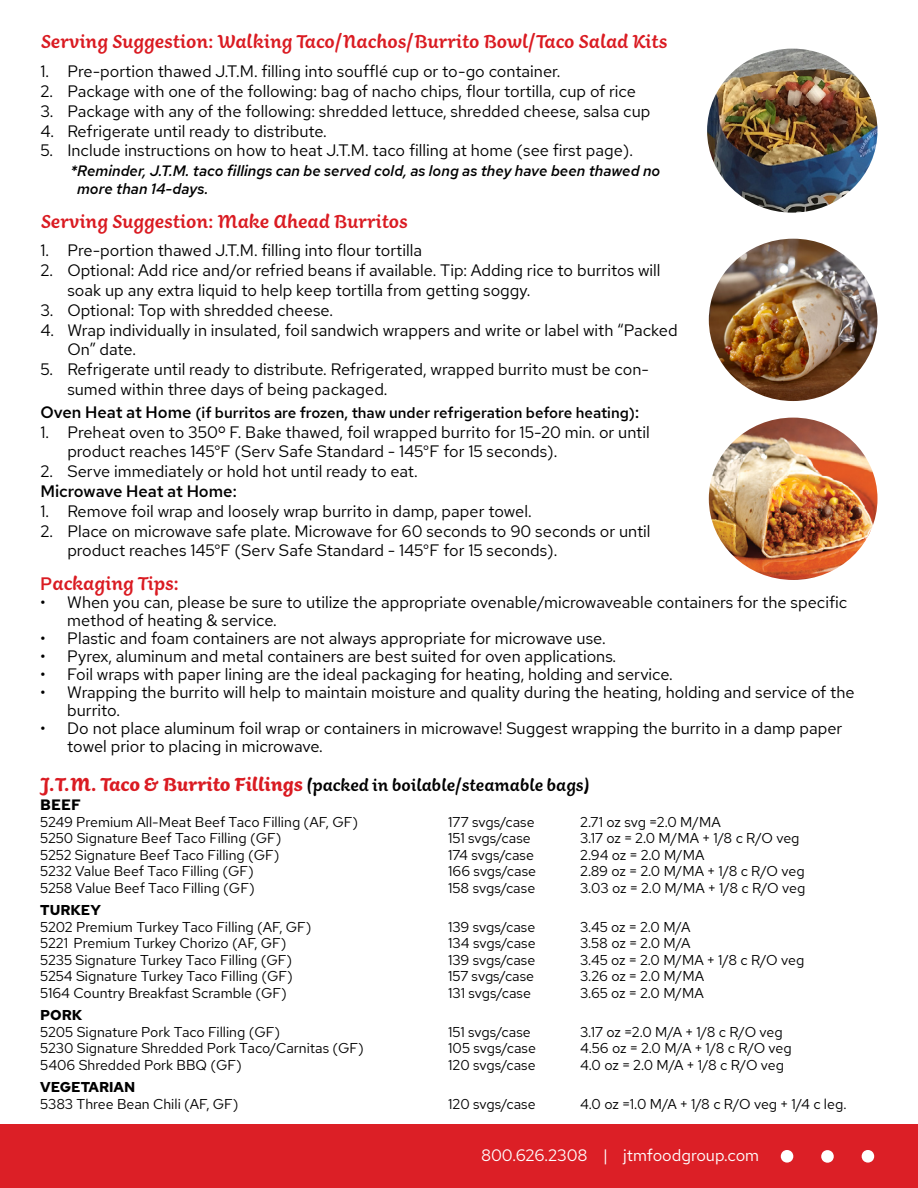
<style>
.page{position:relative;width:918px;height:1188px;background:#fff}
.page>*{position:absolute;margin:0;border:0;box-sizing:border-box;transform-origin:0 0}
.t1{font:600 30px "Aisha Latin";color:#da1b22}
.t2{font:600 27px "Aisha Latin";color:#000}
.t3{font:16.5px/19.8px "Red Hat Text";color:#000}
.t4{font:16.5px "Red Hat Text";color:#fff}
.t5{font:500 16.5px "Red Hat Text";letter-spacing:-.005em;color:#000}
.t6{font:italic 500 15px/18px "Red Hat Text";color:#000}
.t7{font:500 15px "Red Hat Text";color:#000}
.t8{font:700 15px "Red Hat Text";color:#000}
.t9{font:14.25px "Red Hat Text";color:#000}
.t10{font:700 14.25px "Red Hat Text";color:#000}
.s1{font-size:16.5px}
.s2{font-family:"Red Hat Text";font-weight:500;font-size:18px}
.s3{font-weight:700;font-size:30px;color:#da1b22}
</style>
<div class="page">
<div style="left:0;top:1125px;width:918px;height:63px;background:#dc1f26"></div>
<svg style="left:781px;top:1150px;width:12px;height:13px"></svg>
<svg style="left:821px;top:1150px;width:13px;height:13px"></svg>
<svg style="left:862px;top:1150px;width:12px;height:13px"></svg>
<img style="left:709px;top:239px;width:169px;height:162px">
<img style="left:709px;top:418px;width:169px;height:162px">
<img style="left:707px;top:49px;width:171px;height:164px">
<h1 class="t1" style="left:40px;top:20px;width:628px">Serving Suggestion: Walking Taco/Nachos/Burrito Bowl/Taco Salad Kits</h1>
<p class="t3" style="left:40px;top:61px;width:522px">1. Pre-portion thawed J.T.M. filling into soufflé cup or to-go container.</p>
<p class="t3" style="left:40px;top:81px;width:597px">2. Package with one of the following: bag of nacho chips, flour tortilla, cup of rice</p>
<p class="t3" style="left:40px;top:101px;width:612px">3. Package with any of the following: shredded lettuce, shredded cheese, salsa cup</p>
<p class="t3" style="left:40px;top:121px;width:288px">4. Refrigerate until ready to distribute.</p>
<p class="t3" style="left:40px;top:140px;width:594px">5. Include instructions on how to heat J.T.M. taco filling at home (see first page).</p>
<p class="t6" style="left:77px;top:162px;width:585px;text-indent:-7px">*Reminder, J.T.M. taco fillings can be served cold, as long as they have been thawed no more than 14-days.</p>
<h1 class="t1" style="left:40px;top:200px;width:369px">Serving Suggestion: Make Ahead Burritos</h1>
<p class="t3" style="left:40px;top:241px;width:383px">1. Pre-portion thawed J.T.M. filling into flour tortilla</p>
<p class="t3" style="left:67px;top:260px;width:595px;text-indent:-27px">2. Optional: Add rice and/or refried beans if available. Tip: Adding rice to burritos will soak up any extra liquid to help keep tortilla from getting soggy.</p>
<p class="t3" style="left:40px;top:300px;width:294px">3. Optional: Top with shredded cheese.</p>
<p class="t3" style="left:67px;top:320px;width:612px;text-indent:-27px">4. Wrap individually in insulated, foil sandwich wrappers and write or label with “Packed<br>On” date.</p>
<p class="t3" style="left:67px;top:359px;width:583px;text-indent:-27px">5. Refrigerate until ready to distribute. Refrigerated, wrapped burrito must be con&shy;sumed within three days of being packaged.</p>
<p class="t7" style="left:40px;top:403px;width:600px"><span class="s1">Oven Heat at Home</span> (if burritos are frozen, thaw under refrigeration before heating)<span class="s1">:</span></p>
<p class="t3" style="left:67px;top:422px;width:584px;text-indent:-27px">1. Preheat oven to 350º F. Bake thawed, foil wrapped burrito for 15-20 min. or until product reaches 145°F (Serv Safe Standard - 145°F for 15 seconds).</p>
<p class="t3" style="left:40px;top:461px;width:379px">2. Serve immediately or hold hot until ready to eat.</p>
<p class="t5" style="left:40px;top:480px;width:198px">Microwave Heat at Home:</p>
<p class="t3" style="left:40px;top:501px;width:493px">1. Remove foil wrap and loosely wrap burrito in damp, paper towel.</p>
<p class="t3" style="left:67px;top:521px;width:585px;text-indent:-27px">2. Place on microwave safe plate. Microwave for 60 seconds to 90 seconds or until product reaches 145°F (Serv Safe Standard - 145°F for 15 seconds).</p>
<h1 class="t1" style="left:40px;top:562px;width:140px"><span class="s2">P</span>ackaging Tips:</h1>
<p class="t3" style="left:67px;top:593px;width:781px;line-height:18px;text-indent:-27px">• When you can, please be sure to utilize the appropriate ovenable/microwaveable containers for the specific method of heating &amp; service.</p>
<p class="t3" style="left:40px;top:628px;width:567px">• Plastic and foam containers are not always appropriate for microwave use.</p>
<p class="t3" style="left:40px;top:646px;width:578px">• Pyrex, aluminum and metal containers are best suited for oven applications.</p>
<p class="t3" style="left:40px;top:664px;width:634px">• Foil wraps with paper lining are the ideal packaging for heating, holding and service.</p>
<p class="t3" style="left:67px;top:683px;width:789px;line-height:18px;text-indent:-27px">• Wrapping the burrito will help to maintain moisture and quality during the heating, holding and service of the burrito.</p>
<p class="t3" style="left:67px;top:719px;width:777px;line-height:18px;text-indent:-27px">• Do not place aluminum foil wrap or containers in microwave! Suggest wrapping the burrito in a damp paper towel prior to placing in microwave.</p>
<h2 class="t2" style="left:40px;top:765px;width:551px"><span class="s3">J.T.M. Taco &amp; Burrito Fillings</span> (packed in boilable/steamable bags)</h2>
<p class="t8" style="left:40px;top:795px;width:42px">BEEF</p>
<p class="t9" style="left:40px;top:812px;width:319px">5249 Premium All-Meat Beef Taco Filling (AF, GF)</p>
<p class="t9" style="left:448px;top:812px;width:88px">177 svgs/case</p>
<p class="t9" style="left:580px;top:812px;width:142px">2.71 oz svg =2.0 M/MA</p>
<p class="t9" style="left:40px;top:829px;width:243px">5250 Signature Beef Taco Filling (GF)</p>
<p class="t9" style="left:448px;top:829px;width:84px">151 svgs/case</p>
<p class="t9" style="left:580px;top:829px;width:221px">3.17 oz = 2.0 M/MA + 1/8 c R/O veg</p>
<p class="t9" style="left:40px;top:845px;width:241px">5252 Signature Beef Taco Filling (GF)</p>
<p class="t9" style="left:448px;top:845px;width:87px">174 svgs/case</p>
<p class="t9" style="left:580px;top:845px;width:126px">2.94 oz = 2.0 M/MA</p>
<p class="t9" style="left:40px;top:862px;width:215px">5232 Value Beef Taco Filling (GF)</p>
<p class="t9" style="left:448px;top:862px;width:89px">166 svgs/case</p>
<p class="t9" style="left:580px;top:862px;width:226px">2.89 oz = 2.0 M/MA + 1/8 c R/O veg</p>
<p class="t9" style="left:40px;top:878px;width:216px">5258 Value Beef Taco Filling (GF)</p>
<p class="t9" style="left:448px;top:878px;width:89px">158 svgs/case</p>
<p class="t9" style="left:580px;top:878px;width:227px">3.03 oz = 2.0 M/MA + 1/8 c R/O veg</p>
<p class="t10" style="left:40px;top:901px;width:62px">TURKEY</p>
<p class="t9" style="left:40px;top:917px;width:273px">5202 Premium Turkey Taco Filling (AF, GF)</p>
<p class="t9" style="left:448px;top:917px;width:89px">139 svgs/case</p>
<p class="t9" style="left:580px;top:917px;width:112px">3.45 oz = 2.0 M/A</p>
<p class="t9" style="left:40px;top:934px;width:248px">5221 Premium Turkey Chorizo (AF, GF)</p>
<p class="t9" style="left:448px;top:934px;width:89px">134 svgs/case</p>
<p class="t9" style="left:580px;top:934px;width:112px">3.58 oz = 2.0 M/A</p>
<p class="t9" style="left:40px;top:950px;width:254px">5235 Signature Turkey Taco Filling (GF)</p>
<p class="t9" style="left:448px;top:950px;width:89px">139 svgs/case</p>
<p class="t9" style="left:580px;top:950px;width:226px">3.45 oz = 2.0 M/MA + 1/8 c R/O veg</p>
<p class="t9" style="left:40px;top:967px;width:254px">5254 Signature Turkey Taco Filling (GF)</p>
<p class="t9" style="left:448px;top:967px;width:87px">157 svgs/case</p>
<p class="t9" style="left:580px;top:967px;width:125px">3.26 oz = 2.0 M/MA</p>
<p class="t9" style="left:40px;top:983px;width:248px">5164 Country Breakfast Scramble (GF)</p>
<p class="t9" style="left:448px;top:983px;width:84px">131 svgs/case</p>
<p class="t9" style="left:580px;top:983px;width:125px">3.65 oz = 2.0 M/MA</p>
<p class="t10" style="left:40px;top:1006px;width:44px">PORK</p>
<p class="t9" style="left:40px;top:1022px;width:242px">5205 Signature Pork Taco Filling (GF)</p>
<p class="t9" style="left:448px;top:1022px;width:84px">151 svgs/case</p>
<p class="t9" style="left:580px;top:1022px;width:204px">3.17 oz =2.0 M/A + 1/8 c R/O veg</p>
<p class="t9" style="left:40px;top:1039px;width:325px">5230 Signature Shredded Pork Taco/Carnitas (GF)</p>
<p class="t9" style="left:448px;top:1039px;width:89px">105 svgs/case</p>
<p class="t9" style="left:580px;top:1039px;width:213px">4.56 oz = 2.0 M/A + 1/8 c R/O veg</p>
<p class="t9" style="left:40px;top:1055px;width:203px">5406 Shredded Pork BBQ (GF)</p>
<p class="t9" style="left:448px;top:1055px;width:89px">120 svgs/case</p>
<p class="t9" style="left:580px;top:1055px;width:205px">4.0 oz = 2.0 M/A + 1/8 c R/O veg</p>
<p class="t10" style="left:40px;top:1078px;width:97px">VEGETARIAN</p>
<p class="t9" style="left:40px;top:1094px;width:200px">5383 Three Bean Chili (AF, GF)</p>
<p class="t9" style="left:448px;top:1094px;width:89px">120 svgs/case</p>
<p class="t9" style="left:580px;top:1094px;width:268px">4.0 oz =1.0 M/A + 1/8 c R/O veg + 1/4 c leg.</p>
<p class="t4" style="left:481px;top:1144px;width:280px">800.626.2308 | jtmfoodgroup.com</p>
</div>
